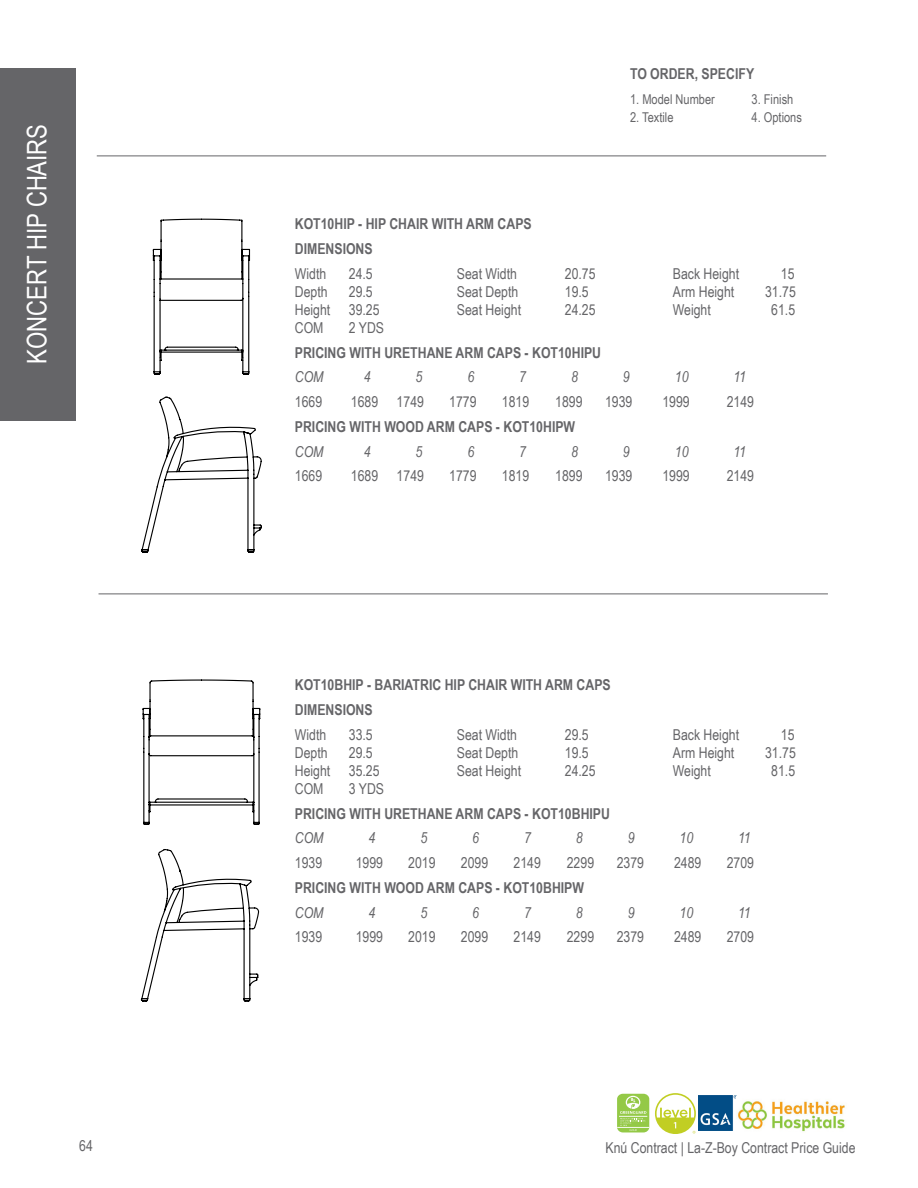
<style>
.page{position:relative;width:918px;height:1188px;background:#fff}
.page>*{position:absolute;margin:0;border:0;box-sizing:border-box;transform-origin:0 0}
.t1{font:27px "Arial Narrow";color:#fff}
.t2{font:15px "Arial Narrow";color:#656568}
.t3{font:700 15px "Arial Narrow";color:#656568}
.t4{font:italic 15px "Arial Narrow";color:#656568}
.t5{font:13.5px "Arial Narrow";color:#656568}
</style>
<div class="page">
<div style="left:0;top:68px;width:76px;height:352px;background:#656568"></div>
<svg style="left:141px;top:396px;width:121px;height:157px"></svg>
<svg style="left:152px;top:218px;width:99px;height:157px"></svg>
<svg style="left:142px;top:679px;width:119px;height:146px"></svg>
<hr style="left:97px;top:156px;width:729px;height:1px;background:#656568">
<hr style="left:99px;top:594px;width:729px;height:1px;background:#656568">
<div style="left:617px;top:1094px;width:32px;height:38px;background:#94c947;border-radius:6px"></div>
<hr style="left:617px;top:1127px;width:32px;height:1px;background:#fff">
<svg style="left:619px;top:1096px;width:28px;height:35px"></svg>
<svg style="left:655px;top:1093px;width:41px;height:41px"></svg>
<img style="left:698px;top:1095px;width:39px;height:35px">
<img style="left:737px;top:1100px;width:108px;height:32px">
<svg style="left:140px;top:849px;width:120px;height:153px"></svg>
<p class="t1" style="left:17px;top:364px;width:241px;rotate:-90deg">KONCERT HIP CHAIRS</p>
<p class="t3" style="left:630px;top:62px;width:126px">TO ORDER, SPECIFY</p>
<p class="t5" style="left:630px;top:89px;width:86px">1. Model Number</p>
<p class="t5" style="left:752px;top:89px;width:43px">3. Finish</p>
<p class="t5" style="left:630px;top:107px;width:45px">2. Textile</p>
<p class="t5" style="left:752px;top:107px;width:52px">4. Options</p>
<p class="t3" style="left:295px;top:213px;width:238px">KOT10HIP - HIP CHAIR WITH ARM CAPS</p>
<p class="t3" style="left:295px;top:238px;width:79px">DIMENSIONS</p>
<p class="t2" style="left:295px;top:263px;width:33px">Width</p>
<p class="t2" style="left:349px;top:263px;width:25px">24.5</p>
<p class="t2" style="left:457px;top:263px;width:62px">Seat Width</p>
<p class="t2" style="left:565px;top:263px;width:32px">20.75</p>
<p class="t2" style="left:673px;top:263px;width:68px">Back Height</p>
<p class="t2" style="left:781px;top:263px;width:15px">15</p>
<p class="t2" style="left:295px;top:281px;width:34px">Depth</p>
<p class="t2" style="left:349px;top:281px;width:25px">29.5</p>
<p class="t2" style="left:457px;top:281px;width:63px">Seat Depth</p>
<p class="t2" style="left:565px;top:281px;width:25px">19.5</p>
<p class="t2" style="left:673px;top:281px;width:63px">Arm Height</p>
<p class="t2" style="left:765px;top:281px;width:32px">31.75</p>
<p class="t2" style="left:295px;top:299px;width:86px">Height 39.25</p>
<p class="t2" style="left:457px;top:299px;width:66px">Seat Height</p>
<p class="t2" style="left:565px;top:299px;width:32px">24.25</p>
<p class="t2" style="left:673px;top:299px;width:40px">Weight</p>
<p class="t2" style="left:771px;top:299px;width:25px">61.5</p>
<p class="t2" style="left:295px;top:317px;width:30px">COM</p>
<p class="t2" style="left:349px;top:317px;width:37px">2 YDS</p>
<p class="t3" style="left:295px;top:341px;width:308px">PRICING WITH URETHANE ARM CAPS - KOT10HIPU</p>
<p class="t4" style="left:295px;top:367px;width:30px">COM</p>
<p class="t4" style="left:364px;top:367px;width:8px">4</p>
<p class="t4" style="left:416px;top:367px;width:8px">5</p>
<p class="t4" style="left:467px;top:367px;width:8px">6</p>
<p class="t4" style="left:519px;top:367px;width:8px">7</p>
<p class="t4" style="left:571px;top:367px;width:8px">8</p>
<p class="t4" style="left:623px;top:367px;width:8px">9</p>
<p class="t4" style="left:675px;top:367px;width:15px">10</p>
<p class="t4" style="left:734px;top:367px;width:14px">11</p>
<p class="t2" style="left:295px;top:391px;width:29px">1669</p>
<p class="t2" style="left:351px;top:391px;width:75px">1689 1749</p>
<p class="t2" style="left:449px;top:391px;width:29px">1779</p>
<p class="t2" style="left:502px;top:391px;width:29px">1819</p>
<p class="t2" style="left:555px;top:391px;width:29px">1899</p>
<p class="t2" style="left:605px;top:391px;width:29px">1939</p>
<p class="t2" style="left:662px;top:391px;width:29px">1999</p>
<p class="t2" style="left:727px;top:391px;width:29px">2149</p>
<p class="t3" style="left:295px;top:415px;width:282px">PRICING WITH WOOD ARM CAPS - KOT10HIPW</p>
<p class="t4" style="left:295px;top:441px;width:30px">COM</p>
<p class="t4" style="left:364px;top:441px;width:8px">4</p>
<p class="t4" style="left:416px;top:441px;width:8px">5</p>
<p class="t4" style="left:467px;top:441px;width:8px">6</p>
<p class="t4" style="left:519px;top:441px;width:8px">7</p>
<p class="t4" style="left:571px;top:441px;width:8px">8</p>
<p class="t4" style="left:623px;top:441px;width:8px">9</p>
<p class="t4" style="left:675px;top:441px;width:15px">10</p>
<p class="t4" style="left:734px;top:441px;width:14px">11</p>
<p class="t2" style="left:295px;top:465px;width:29px">1669</p>
<p class="t2" style="left:351px;top:465px;width:75px">1689 1749</p>
<p class="t2" style="left:449px;top:465px;width:29px">1779</p>
<p class="t2" style="left:502px;top:465px;width:29px">1819</p>
<p class="t2" style="left:555px;top:465px;width:29px">1899</p>
<p class="t2" style="left:605px;top:465px;width:29px">1939</p>
<p class="t2" style="left:662px;top:465px;width:29px">1999</p>
<p class="t2" style="left:727px;top:465px;width:29px">2149</p>
<p class="t3" style="left:295px;top:674px;width:317px">KOT10BHIP - BARIATRIC HIP CHAIR WITH ARM CAPS</p>
<p class="t3" style="left:295px;top:699px;width:79px">DIMENSIONS</p>
<p class="t2" style="left:295px;top:724px;width:33px">Width</p>
<p class="t2" style="left:349px;top:724px;width:25px">33.5</p>
<p class="t2" style="left:457px;top:724px;width:62px">Seat Width</p>
<p class="t2" style="left:565px;top:724px;width:25px">29.5</p>
<p class="t2" style="left:673px;top:724px;width:68px">Back Height</p>
<p class="t2" style="left:781px;top:724px;width:15px">15</p>
<p class="t2" style="left:295px;top:742px;width:34px">Depth</p>
<p class="t2" style="left:349px;top:742px;width:25px">29.5</p>
<p class="t2" style="left:457px;top:742px;width:63px">Seat Depth</p>
<p class="t2" style="left:565px;top:742px;width:25px">19.5</p>
<p class="t2" style="left:673px;top:742px;width:63px">Arm Height</p>
<p class="t2" style="left:765px;top:742px;width:32px">31.75</p>
<p class="t2" style="left:295px;top:760px;width:86px">Height 35.25</p>
<p class="t2" style="left:457px;top:760px;width:66px">Seat Height</p>
<p class="t2" style="left:565px;top:760px;width:32px">24.25</p>
<p class="t2" style="left:673px;top:760px;width:40px">Weight</p>
<p class="t2" style="left:771px;top:760px;width:25px">81.5</p>
<p class="t2" style="left:295px;top:778px;width:30px">COM</p>
<p class="t2" style="left:349px;top:778px;width:37px">3 YDS</p>
<p class="t3" style="left:295px;top:802px;width:317px">PRICING WITH URETHANE ARM CAPS - KOT10BHIPU</p>
<p class="t4" style="left:295px;top:828px;width:30px">COM</p>
<p class="t4" style="left:369px;top:828px;width:8px">4</p>
<p class="t4" style="left:420px;top:828px;width:8px">5</p>
<p class="t4" style="left:472px;top:828px;width:8px">6</p>
<p class="t4" style="left:524px;top:828px;width:8px">7</p>
<p class="t4" style="left:576px;top:828px;width:8px">8</p>
<p class="t4" style="left:628px;top:828px;width:8px">9</p>
<p class="t4" style="left:680px;top:828px;width:15px">10</p>
<p class="t4" style="left:738px;top:828px;width:14px">11</p>
<p class="t2" style="left:295px;top:852px;width:29px">1939</p>
<p class="t2" style="left:356px;top:852px;width:29px">1999</p>
<p class="t2" style="left:408px;top:852px;width:29px">2019</p>
<p class="t2" style="left:461px;top:852px;width:29px">2099</p>
<p class="t2" style="left:514px;top:852px;width:29px">2149</p>
<p class="t2" style="left:567px;top:852px;width:29px">2299</p>
<p class="t2" style="left:617px;top:852px;width:29px">2379</p>
<p class="t2" style="left:674px;top:852px;width:29px">2489</p>
<p class="t2" style="left:727px;top:852px;width:29px">2709</p>
<p class="t3" style="left:295px;top:876px;width:291px">PRICING WITH WOOD ARM CAPS - KOT10BHIPW</p>
<p class="t4" style="left:295px;top:902px;width:30px">COM</p>
<p class="t4" style="left:369px;top:902px;width:8px">4</p>
<p class="t4" style="left:420px;top:902px;width:8px">5</p>
<p class="t4" style="left:472px;top:902px;width:8px">6</p>
<p class="t4" style="left:524px;top:902px;width:8px">7</p>
<p class="t4" style="left:576px;top:902px;width:8px">8</p>
<p class="t4" style="left:628px;top:902px;width:8px">9</p>
<p class="t4" style="left:680px;top:902px;width:15px">10</p>
<p class="t4" style="left:738px;top:902px;width:14px">11</p>
<p class="t2" style="left:295px;top:926px;width:29px">1939</p>
<p class="t2" style="left:356px;top:926px;width:29px">1999</p>
<p class="t2" style="left:408px;top:926px;width:29px">2019</p>
<p class="t2" style="left:461px;top:926px;width:29px">2099</p>
<p class="t2" style="left:514px;top:926px;width:29px">2149</p>
<p class="t2" style="left:567px;top:926px;width:29px">2299</p>
<p class="t2" style="left:617px;top:926px;width:29px">2379</p>
<p class="t2" style="left:674px;top:926px;width:29px">2489</p>
<p class="t2" style="left:727px;top:926px;width:29px">2709</p>
<p class="t2" style="left:79px;top:1135px;width:15px">64</p>
<p class="t2" style="left:606px;top:1137px;width:251px">Knú Contract | La-Z-Boy Contract Price Guide</p>
</div>
